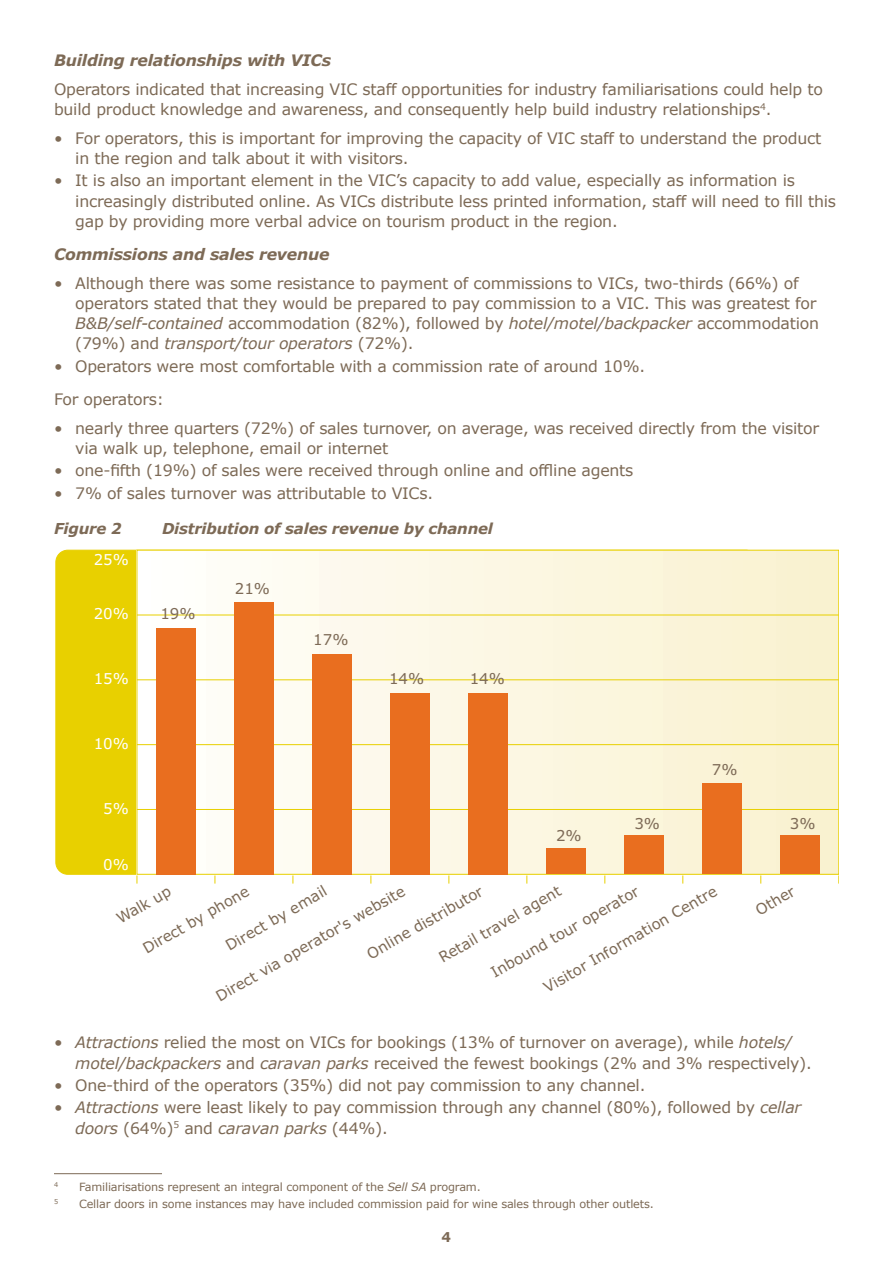
<style>
.page{position:relative;width:893px;height:1263px;background:#fff}
.page>*{position:absolute;margin:0;border:0;box-sizing:border-box;transform-origin:0 0}
.wis-bullet{font:15.75px/20.2px "Verdana";letter-spacing:-.015em;color:#7d6a56}
.wis-bullet-3pt-below{font:15.75px/20.2px "Verdana";letter-spacing:-.015em;color:#7d6a56}
.wis_body{font:15.75px/20.2px "Verdana";letter-spacing:-.015em;color:#7d6a56}
.wis_body-2{font:italic 700 15.75px "Verdana";letter-spacing:-.015em;color:#7d6a56}
.t1{font:15px "Verdana";color:#7d6a56}
.wis-Table_headings{font:italic 700 15px "Verdana";letter-spacing:-.015em;color:#7d6a56}
.t2{font:15px "Verdana";color:#fff}
.wis_body-3{font:700 13.5px "Verdana";color:#7d6a56}
.wis-footnote{font:11.25px "Verdana";letter-spacing:-.015em;color:#7d6a56}
.wis-footnote-2{font:6.6px "Verdana";color:#7d6a56}
.s1{font-style:italic}
</style>
<div class="page">
<hr style="left:54px;top:1173px;width:108px;height:1px;background:#7d6a56">
<div style="left:56px;top:550px;width:702px;height:324px;background:#e8d000;border-radius:12px"></div>
<svg style="left:137px;top:550px;width:702px;height:334px;background:#fbf6e0"></svg>
<hr style="left:137px;top:809px;width:702px;height:1px;background:#e8d000">
<hr style="left:137px;top:744px;width:702px;height:1px;background:#e8d000">
<hr style="left:137px;top:679px;width:702px;height:1px;background:#e8d000">
<hr style="left:137px;top:615px;width:702px;height:1px;background:#e8d000">
<div style="left:156px;top:628px;width:40px;height:246px;background:#e96e1f"></div>
<div style="left:234px;top:602px;width:40px;height:272px;background:#e96e1f"></div>
<div style="left:312px;top:654px;width:40px;height:220px;background:#e96e1f"></div>
<div style="left:390px;top:693px;width:40px;height:181px;background:#e96e1f"></div>
<div style="left:468px;top:693px;width:39px;height:181px;background:#e96e1f"></div>
<div style="left:546px;top:848px;width:39px;height:26px;background:#e96e1f"></div>
<div style="left:624px;top:835px;width:39px;height:39px;background:#e96e1f"></div>
<div style="left:702px;top:783px;width:39px;height:91px;background:#e96e1f"></div>
<div style="left:780px;top:835px;width:39px;height:39px;background:#e96e1f"></div>
<p class="wis_body-2" style="left:54px;top:50px;width:279px">Building relationships with VICs</p>
<p class="wis_body" style="left:54px;top:78px;width:770px">Operators indicated that increasing VIC staff opportunities for industry familiarisations could help to build product knowledge and awareness, and consequently help build industry relationships<sup>4</sup>.</p>
<p class="wis-bullet" style="left:75px;top:127px;width:747px;text-indent:-21px">• For operators, this is important for improving the capacity of VIC staff to understand the product in the region and talk about it with visitors.</p>
<p class="wis-bullet-3pt-below" style="left:75px;top:170px;width:762px;text-indent:-21px">• It is also an important element in the VIC’s capacity to add value, especially as information is increasingly distributed online. As VICs distribute less printed information, staff will need to fill this gap by providing more verbal advice on tourism product in the region.</p>
<p class="wis_body-2" style="left:54px;top:244px;width:277px">Commissions and sales revenue</p>
<p class="wis-bullet" style="left:75px;top:272px;width:745px;text-indent:-21px">• Although there was some resistance to payment of commissions to VICs, two-thirds (66%) of operators stated that they would be prepared to pay commission to a VIC. This was greatest for <span class="s1">B&amp;B/self-contained</span> accommodation (82%), followed by <span class="s1">hotel/motel/backpacker</span> accommodation (79%) and <span class="s1">transport/tour operators</span> (72%).</p>
<p class="wis-bullet-3pt-below" style="left:54px;top:355px;width:593px">• Operators were most comfortable with a commission rate of around 10%.</p>
<p class="wis_body" style="left:54px;top:388px;width:111px">For operators:</p>
<p class="wis-bullet" style="left:75px;top:417px;width:745px;text-indent:-21px">• nearly three quarters (72%) of sales turnover, on average, was received directly from the visitor via walk up, telephone, email or internet</p>
<p class="wis-bullet" style="left:54px;top:460px;width:581px">• one-fifth (19%) of sales were received through online and offline agents</p>
<p class="wis-bullet-3pt-below" style="left:54px;top:482px;width:381px">• 7% of sales turnover was attributable to VICs.</p>
<p class="wis-Table_headings" style="left:54px;top:519px;width:69px">Figure 2</p>
<p class="wis-Table_headings" style="left:162px;top:519px;width:333px">Distribution of sales revenue by channel</p>
<p class="t2" style="left:94px;top:549px;width:37px">25%</p>
<p class="t2" style="left:94px;top:604px;width:37px">20%</p>
<p class="t2" style="left:94px;top:669px;width:37px">15%</p>
<p class="t1" style="left:160px;top:604px;width:37px">19%</p>
<p class="t1" style="left:235px;top:578px;width:37px">21%</p>
<p class="t1" style="left:313px;top:630px;width:37px">17%</p>
<p class="t1" style="left:389px;top:669px;width:37px">14%</p>
<p class="t1" style="left:470px;top:669px;width:37px">14%</p>
<p class="t2" style="left:94px;top:734px;width:37px">10%</p>
<p class="t2" style="left:103px;top:799px;width:27px">5%</p>
<p class="t2" style="left:103px;top:855px;width:27px">0%</p>
<p class="t1" style="left:556px;top:826px;width:27px">2%</p>
<p class="t1" style="left:634px;top:814px;width:27px">3%</p>
<p class="t1" style="left:712px;top:760px;width:27px">7%</p>
<p class="t1" style="left:222px;top:938px;width:116px;rotate:-30deg">Direct by email</p>
<p class="t1" style="left:435px;top:950px;width:140px;rotate:-30deg">Retail travel agent</p>
<p class="t1" style="left:487px;top:965px;width:170px;rotate:-30deg">Inbound tour operator</p>
<p class="t1" style="left:363px;top:947px;width:133px;rotate:-30deg">Online distributor</p>
<p class="t1" style="left:540px;top:980px;width:199px;rotate:-30deg">Visitor Information Centre</p>
<p class="t1" style="left:212px;top:989px;width:217px;rotate:-30deg">Direct via operator's website</p>
<p class="t1" style="left:139px;top:941px;width:121px;rotate:-30deg">Direct by phone</p>
<p class="t1" style="left:113px;top:911px;width:62px;rotate:-30deg">Walk up</p>
<p class="t1" style="left:790px;top:814px;width:27px">3%</p>
<p class="t1" style="left:752px;top:902px;width:44px;rotate:-30deg">Other</p>
<p class="wis-bullet" style="left:75px;top:1032px;width:738px;text-indent:-21px">• <span class="s1">Attractions</span> relied the most on VICs for bookings (13% of turnover on average), while <span class="s1">hotels/ motel/backpackers</span> and <span class="s1">caravan parks</span> received the fewest bookings (2% and 3% respectively).</p>
<p class="wis-bullet" style="left:54px;top:1075px;width:593px">• One-third of the operators (35%) did not pay commission to any channel.</p>
<p class="wis-bullet-3pt-below" style="left:75px;top:1097px;width:728px;text-indent:-21px">• <span class="s1">Attractions</span> were least likely to pay commission through any channel (80%), followed by <span class="s1">cellar doors</span> (64%)<sup>5</sup> and <span class="s1">caravan parks</span> (44%).</p>
<p class="wis-footnote-2" style="left:54px;top:1180px;width:6px">4</p>
<p class="wis-footnote" style="left:79px;top:1179px;width:403px">Familiarisations represent an integral component of the <span class="s1">Sell SA</span> program.</p>
<p class="wis-footnote-2" style="left:54px;top:1197px;width:6px">5</p>
<p class="wis-footnote" style="left:79px;top:1196px;width:576px">Cellar doors in some instances may have included commission paid for wine sales through other outlets.</p>
<p class="wis_body-3" style="left:441px;top:1228px;width:11px">4</p>
</div>
